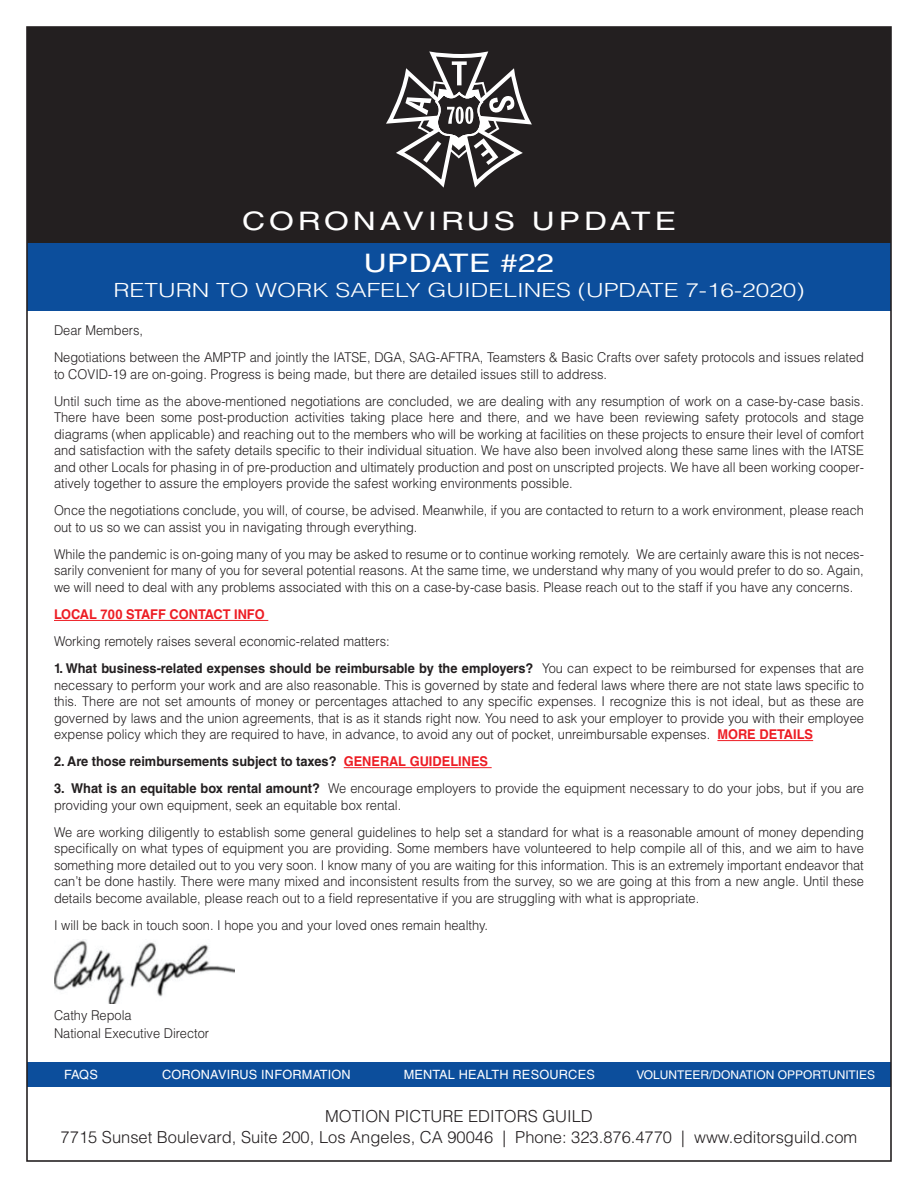
<style>
.page{position:relative;width:918px;height:1188px;background:#fff}
.page>*{position:absolute;margin:0;border:0;box-sizing:border-box;transform-origin:0 0}
.t1{font:25.5px "Helvetica LT Std";letter-spacing:.125em;color:#fff;scale:1.25 1}
.t2{font:25.5px "Helvetica LT Std";letter-spacing:.015em;color:#fff;scale:1.25 1}
.t3{font:300 19.5px "Helvetica LT Std";color:#fff;scale:1.25 1}
.t4{font:300 16.5px/21px "Helvetica LT Std";color:#231f20;text-align:center}
.t5{font:300 13.5px/16.5px "Helvetica LT Std";color:#231f20;scale:.95 1}
.t6{font:700 13.5px "Helvetica LT Std";color:#231f20;scale:.95 1}
.t7{font:700 13.5px "Helvetica LT Std";color:#ed1d24;scale:.95 1}
.t8{font:12.75px "Helvetica LT Std";letter-spacing:.015em;color:#fff}
.t9{font:12px "Helvetica LT Std";color:#fff}
.s1{font-weight:700}
.s2{font-weight:700;color:#ed1d24}
.s3{color:#ed1d24}
</style>
<div class="page">
<div style="left:27px;top:27px;width:864px;height:228px;background:#231f20"></div>
<div style="left:621px;top:1062px;width:270px;height:25px;background:#0c4e9c"></div>
<div style="left:378px;top:1062px;width:243px;height:25px;background:#0c4e9c"></div>
<div style="left:135px;top:1062px;width:243px;height:25px;background:#0c4e9c"></div>
<div style="left:27px;top:1062px;width:108px;height:25px;background:#0c4e9c"></div>
<div style="left:27px;top:243px;width:864px;height:67px;background:#0c4e9c"></div>
<hr style="left:54px;top:620px;width:214px;height:1px;background:#ed1d24">
<hr style="left:717px;top:740px;width:96px;height:1px;background:#ed1d24">
<hr style="left:344px;top:767px;width:148px;height:1px;background:#ed1d24">
<img style="left:55px;top:940px;width:180px;height:63px">
<svg style="left:386px;top:51px;width:146px;height:137px"></svg>
<h1 class="t1" style="left:242px;top:206px;width:349px">CORONAVIRUS UPDATE</h1>
<h1 class="t2" style="left:364px;top:248px;width:154px">UPDATE #22</h1>
<h2 class="t3" style="left:113px;top:278px;width:555px">RETURN TO WORK SAFELY GUIDELINES (UPDATE 7-16-2020)</h2>
<p class="t5" style="left:54px;top:317px;width:854px;line-height:27px">Dear Members,<br>Negotiations between the AMPTP and jointly the IATSE, DGA, SAG-AFTRA, Teamsters &amp; Basic Crafts over safety protocols and issues related</p>
<p class="t5" style="left:54px;top:360px;width:854px;line-height:27px">to COVID-19 are on-going. Progress is being made, but there are detailed issues still to address.<br>Until such time as the above-mentioned negotiations are concluded, we are dealing with any resumption of work on a case-by-case basis.</p>
<p class="t5" style="left:54px;top:409px;width:854px;text-align:justify">There have been some post-production activities taking place here and there, and we have been reviewing safety protocols and stage diagrams (when applicable) and reaching out to the members who will be working at facilities on these projects to ensure their level of comfort and satisfaction with the safety details specific to their individual situation. We have also been involved along these same lines with the IATSE and other Locals for phasing in of pre-production and ultimately production and post on unscripted projects. We have all been working cooper&shy;atively together to assure the employers provide the safest working environments possible.</p>
<p class="t5" style="left:54px;top:502px;width:854px">Once the negotiations conclude, you will, of course, be advised. Meanwhile, if you are contacted to return to a work environment, please reach out to us so we can assist you in navigating through everything.</p>
<p class="t5" style="left:54px;top:546px;width:854px;text-align:justify">While the pandemic is on-going many of you may be asked to resume or to continue working remotely. We are certainly aware this is not neces&shy;sarily convenient for many of you for several potential reasons. At the same time, we understand why many of you would prefer to do so. Again, we will need to deal with any problems associated with this on a case-by-case basis. Please reach out to the staff if you have any concerns.</p>
<p class="t7" style="left:54px;top:606px;width:223px">LOCAL 700 STAFF CONTACT INFO</p>
<p class="t5" style="left:54px;top:633px;width:355px">Working remotely raises several economic-related matters:</p>
<p class="t5" style="left:54px;top:660px;width:854px;text-align:justify"><span class="s1">1. What business-related expenses should be reimbursable by the employers?</span> You can expect to be reimbursed for expenses that are necessary to perform your work and are also reasonable. This is governed by state and federal laws where there are not state laws specific to this. There are not set amounts of money or percentages attached to any specific expenses. I recognize this is not ideal, but as these are governed by laws and the union agreements, that is as it stands right now. You need to ask your employer to provide you with their employee expense policy which they are required to have, in advance, to avoid any out of pocket, unreimbursable expenses. <span class="s2">MORE DETAILS</span></p>
<p class="t6" style="left:54px;top:753px;width:458px">2. Are those reimbursements subject to taxes? <span class="s3">GENERAL GUIDELINES</span></p>
<p class="t5" style="left:54px;top:780px;width:854px"><span class="s1">3. What is an equitable box rental amount?</span> We encourage employers to provide the equipment necessary to do your jobs, but if you are providing your own equipment, seek an equitable box rental.</p>
<p class="t5" style="left:54px;top:824px;width:854px;text-align:justify">We are working diligently to establish some general guidelines to help set a standard for what is a reasonable amount of money depending specifically on what types of equipment you are providing. Some members have volunteered to help compile all of this, and we aim to have something more detailed out to you very soon. I know many of you are waiting for this information. This is an extremely important endeavor that can’t be done hastily. There were many mixed and inconsistent results from the survey, so we are going at this from a new angle. Until these details become available, please reach out to a field representative if you are struggling with what is appropriate.</p>
<p class="t5" style="left:54px;top:917px;width:458px">I will be back in touch soon. I hope you and your loved ones remain healthy.</p>
<p class="t5" style="left:54px;top:1006px;width:165px;line-height:18px">Cathy Repola<br>National Executive Director</p>
<p class="t8" style="left:64px;top:1067px;width:35px">FAQS</p>
<p class="t8" style="left:162px;top:1067px;width:190px">CORONAVIRUS INFORMATION</p>
<p class="t8" style="left:404px;top:1067px;width:193px">MENTAL HEALTH RESOURCES</p>
<p class="t9" style="left:636px;top:1068px;width:240px">VOLUNTEER/DONATION OPPORTUNITIES</p>
<p class="t4" style="left:61px;top:1105px;width:798px">MOTION PICTURE EDITORS GUILD<br>7715 Sunset Boulevard, Suite 200, Los Angeles, CA 90046 | Phone: 323.876.4770 | www.editorsguild.com</p>
</div>
